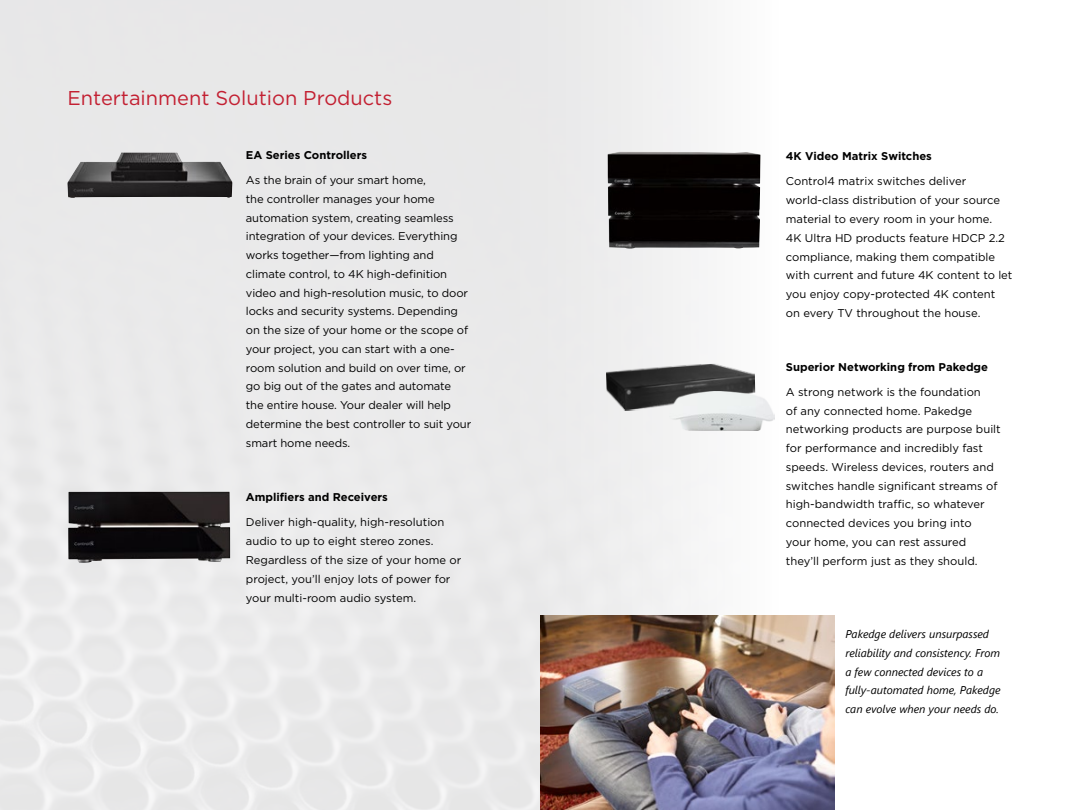
<style>
.page{position:relative;width:1080px;height:810px;background:#fff}
.page>*{position:absolute;margin:0;border:0;box-sizing:border-box;transform-origin:0 0}
.t1{font:20px "Gotham";color:#c32032}
.t2{font:11.25px/18.8px "Gotham";letter-spacing:-.01em;color:#000}
.t3{font:italic 11.25px/18.8px "Segoe UI";color:#000}
.t4{font:700 11.25px "Gotham";color:#000}
</style>
<div class="page">
<img style="left:0;top:0;width:835px;height:810px">
<img style="left:67px;top:152px;width:165px;height:46px">
<img style="left:607px;top:152px;width:154px;height:97px">
<img style="left:68px;top:491px;width:162px;height:72px">
<img style="left:606px;top:363px;width:149px;height:48px">
<img style="left:670px;top:392px;width:105px;height:38px">
<img style="left:540px;top:615px;width:294px;height:195px">
<h1 class="t1" style="left:68px;top:85px;width:326px">Entertainment Solution Products</h1>
<p class="t4" style="left:246px;top:148px;width:123px">EA Series Controllers</p>
<p class="t2" style="left:246px;top:170px;width:227px">As the brain of your smart home,<br>the controller manages your home automation system, creating seamless integration of your devices. Everything works together—from lighting and climate control, to 4K high-definition video and high-resolution music, to door locks and security systems. Depending on the size of your home or the scope of your project, you can start with a one&shy;room solution and build on over time, or go big out of the gates and automate the entire house. Your dealer will help determine the best controller to suit your smart home needs.</p>
<p class="t4" style="left:246px;top:490px;width:144px">Amplifiers and Receivers</p>
<p class="t2" style="left:246px;top:513px;width:217px">Deliver high-quality, high-resolution audio to up to eight stereo zones.<br>Regardless of the size of your home or project, you’ll enjoy lots of power for your multi-room audio system.</p>
<p class="t4" style="left:786px;top:149px;width:148px">4K Video Matrix Switches</p>
<p class="t2" style="left:786px;top:172px;width:228px">Control4 matrix switches deliver world-class distribution of your source material to every room in your home.<br>4K Ultra HD products feature HDCP 2.2 compliance, making them compatible with current and future 4K content to let you enjoy copy-protected 4K content<br>on every TV throughout the house.</p>
<p class="t4" style="left:786px;top:359px;width:204px">Superior Networking from Pakedge</p>
<p class="t2" style="left:786px;top:382px;width:216px">A strong network is the foundation<br>of any connected home. Pakedge networking products are purpose built for performance and incredibly fast speeds. Wireless devices, routers and switches handle significant streams of high-bandwidth traffic, so whatever connected devices you bring into<br>your home, you can rest assured they’ll perform just as they should.</p>
<p class="t3" style="left:845px;top:624px;width:157px">Pakedge delivers unsurpassed reliability and consistency. From a few connected devices to a fully-automated home, Pakedge can evolve when your needs do.</p>
</div>
